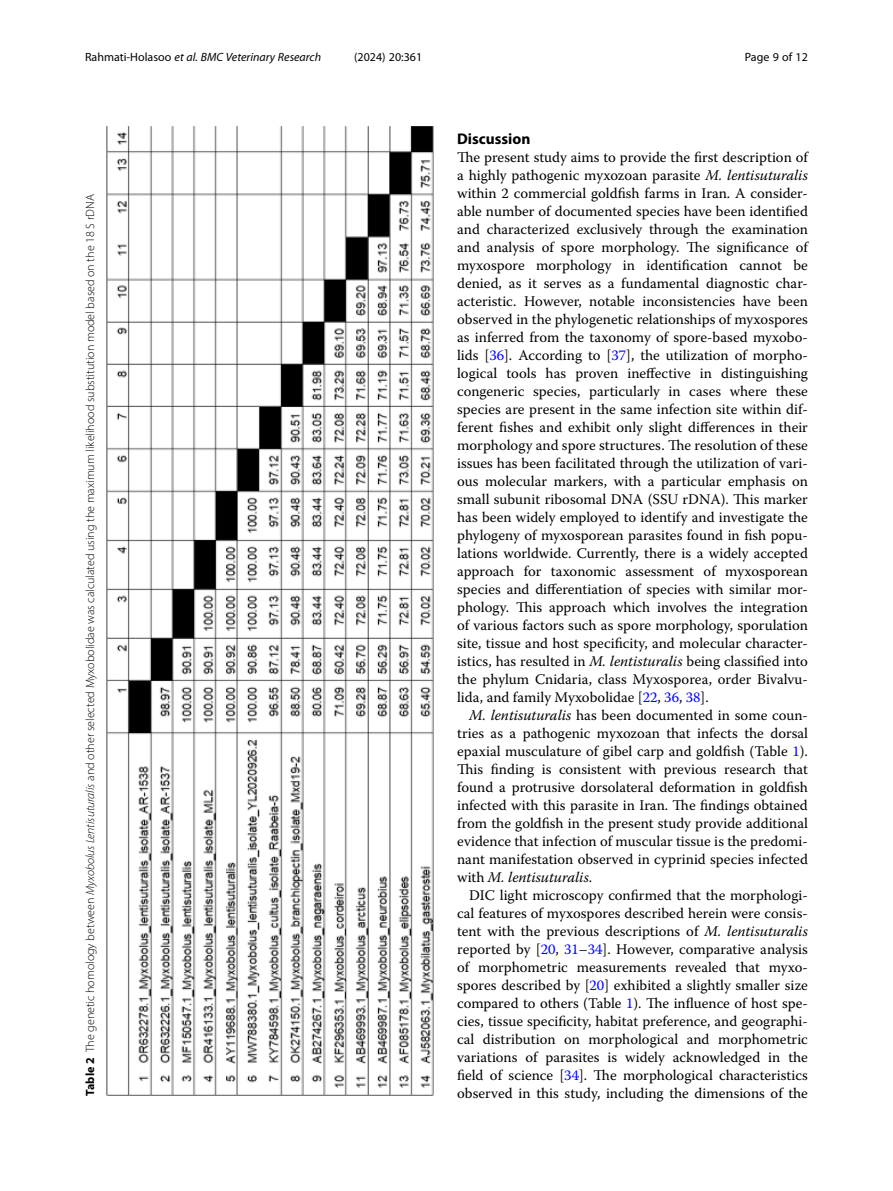
<style>
.page{position:relative;width:893px;height:1191px;background:#fff}
.page>*{position:absolute;margin:0;border:0;box-sizing:border-box;transform-origin:0 0}
.Head_1{font:700 15.45px "Myriad Pro";color:#000}
.Body_Text{font:14.7px/18px "Warnock Pro";color:#000;text-align:justify}
.Body_Text_Indent{font:14.7px/18px "Warnock Pro";color:#000;text-align:justify}
.Figure_Caption{font:300 12px "Myriad Pro";color:#000}
.t1{font:italic 12px "Myriad Pro";color:#000}
.t2{font:12px "Myriad Pro";color:#000}
.Figure_Caption-2{font:700 12px "Myriad Pro";color:#000}
.s1{font-style:normal}
.s2{font-style:italic}
.s3{color:#00f}
</style>
<div class="page">
<img style="left:107px;top:126px;width:326px;height:969px">
<p class="t1" style="left:85px;top:50px;width:238px"><span class="s1">Rahmati-Holasoo</span> et al. BMC Veterinary Research</p>
<p class="t2" style="left:354px;top:50px;width:70px">(2024) 20:361</p>
<p class="t2" style="left:745px;top:50px;width:65px">Page 9 of 12</p>
<p class="Figure_Caption" style="left:83px;top:1052px;width:859px;rotate:-90deg">The genetic homology between <span class="s2">Myxobolus Lentisuturalis</span> and other selected Myxobolidae was calculated using the maximum likelihood substitution model based on the 18 S rDNA</p>
<p class="Figure_Caption-2" style="left:82px;top:1095px;width:40px;rotate:-90deg">Table 2</p>
<p class="Head_1" style="left:457px;top:129px;width:75px">Discussion</p>
<p class="Body_Text" style="left:457px;top:148px;width:352px">The present study aims to provide the first description of a highly pathogenic myxozoan parasite <span class="s2">M. lentisuturalis </span>within 2 commercial goldfish farms in Iran. A consider&shy;able number of documented species have been identified and characterized exclusively through the examination and analysis of spore morphology. The significance of myxospore morphology in identification cannot be denied, as it serves as a fundamental diagnostic char&shy;acteristic. However, notable inconsistencies have been observed in the phylogenetic relationships of myxospores as inferred from the taxonomy of spore-based myxobo&shy;lids [<span class="s3">36</span>]. According to [<span class="s3">37</span>], the utilization of morpho&shy;logical tools has proven ineffective in distinguishing congeneric species, particularly in cases where these species are present in the same infection site within dif&shy;ferent fishes and exhibit only slight differences in their morphology and spore structures. The resolution of these issues has been facilitated through the utilization of vari&shy;ous molecular markers, with a particular emphasis on small subunit ribosomal DNA (SSU rDNA). This marker has been widely employed to identify and investigate the phylogeny of myxosporean parasites found in fish popu&shy;lations worldwide. Currently, there is a widely accepted approach for taxonomic assessment of myxosporean species and differentiation of species with similar mor&shy;phology. This approach which involves the integration of various factors such as spore morphology, sporulation site, tissue and host specificity, and molecular character&shy;istics, has resulted in <span class="s2">M. lentisturalis</span> being classified into the phylum Cnidaria, class Myxosporea, order Bivalvu&shy;lida, and family Myxobolidae [<span class="s3">22</span>, <span class="s3">36</span>, <span class="s3">38</span>].</p>
<p class="Body_Text_Indent" style="left:457px;top:706px;width:352px;text-indent:12px"><span class="s2">M. lentisuturalis</span> has been documented in some coun&shy;tries as a pathogenic myxozoan that infects the dorsal epaxial musculature of gibel carp and goldfish (Table <span class="s3">1</span>).<br>This finding is consistent with previous research that found a protrusive dorsolateral deformation in goldfish infected with this parasite in Iran. The findings obtained from the goldfish in the present study provide additional evidence that infection of muscular tissue is the predomi&shy;nant manifestation observed in cyprinid species infected with <span class="s2">M. lentisuturalis</span>.</p>
<p class="Body_Text_Indent" style="left:457px;top:886px;width:352px;text-indent:12px">DIC light microscopy confirmed that the morphologi&shy;cal features of myxospores described herein were consis&shy;tent with the previous descriptions of <span class="s2">M. lentisuturalis </span>reported by [<span class="s3">20</span>, <span class="s3">31</span>–<span class="s3">34</span>]. However, comparative analysis of morphometric measurements revealed that myxo&shy;spores described by [<span class="s3">20</span>] exhibited a slightly smaller size compared to others (Table <span class="s3">1</span>). The influence of host spe&shy;cies, tissue specificity, habitat preference, and geographi&shy;cal distribution on morphological and morphometric variations of parasites is widely acknowledged in the field of science [<span class="s3">34</span>]. The morphological characteristics</p>
<p class="Body_Text_Indent" style="left:457px;top:1084px;width:352px">observed in this study, including the dimensions of the</p>
</div>
